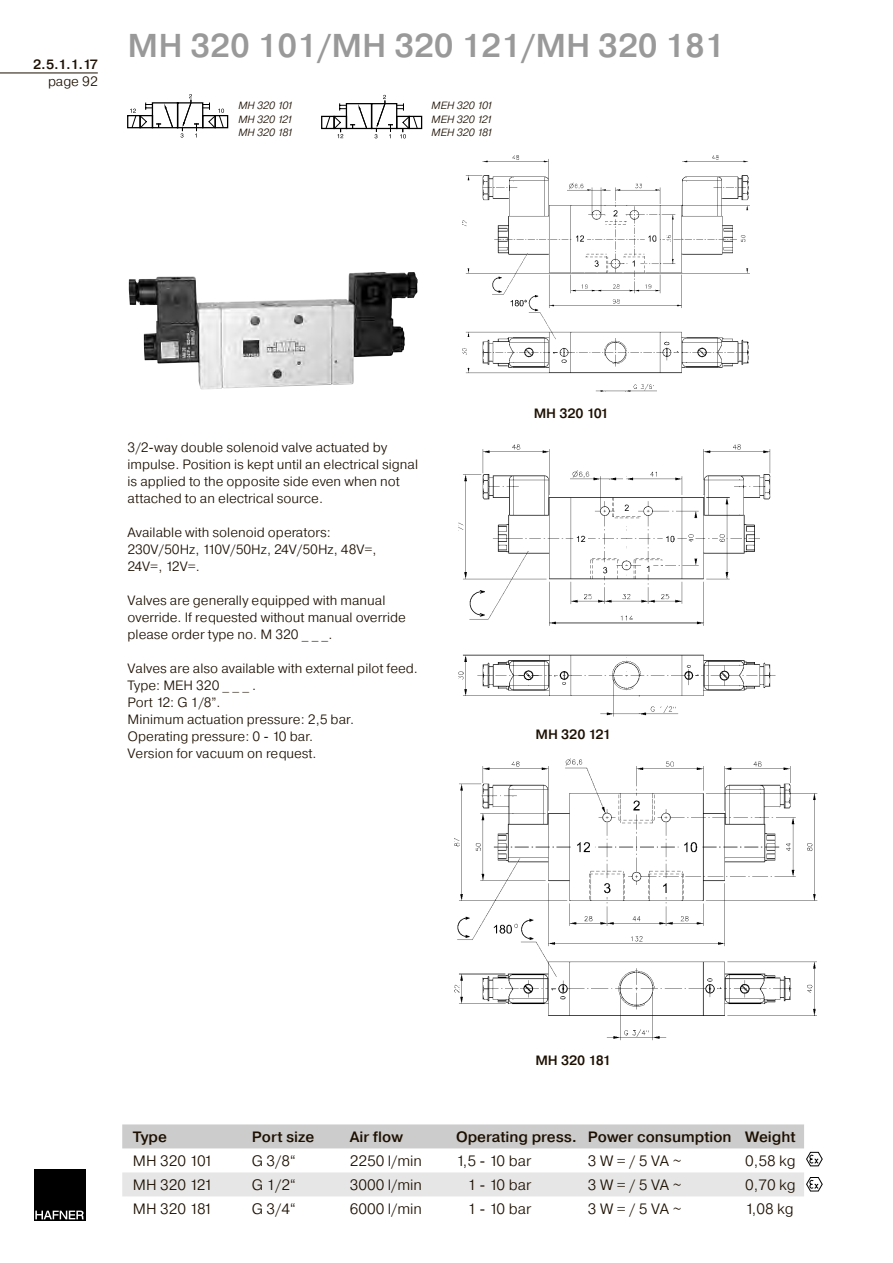
<style>
.page{position:relative;width:893px;height:1263px;background:#fff}
.page>*{position:absolute;margin:0;border:0;box-sizing:border-box;transform-origin:0 0}
.t1{font:500 33px "Pragmatica";color:#999}
.t2{font:300 15px "Pragmatica";color:#1c0f00}
.t3{font:500 15px "Pragmatica";color:#1c0f00}
.t4{font:300 13.5px/17px "Pragmatica";color:#1c0f00}
.t5{font:500 13.5px "Pragmatica";color:#1c0f00}
.t6{font:italic 300 10.5px/13.5px "Pragmatica";color:#1c0f00;text-align:justify}
</style>
<div class="page">
<div style="left:34px;top:1169px;width:51px;height:51px;background:#000"></div>
<svg style="left:35px;top:1210px;width:49px;height:9px"></svg>
<img style="left:128px;top:272px;width:289px;height:117px">
<div style="left:127px;top:115px;width:14px;height:13px;border:1px solid #000"></div>
<div style="left:215px;top:115px;width:13px;height:13px;border:1px solid #000"></div>
<svg style="left:130px;top:94px;width:94px;height:44px"></svg>
<img style="left:458px;top:444px;width:318px;height:273px">
<img style="left:462px;top:155px;width:288px;height:237px">
<img style="left:454px;top:758px;width:364px;height:283px">
<div style="left:321px;top:116px;width:14px;height:13px;border:1px solid #000"></div>
<div style="left:409px;top:116px;width:13px;height:13px;border:1px solid #000"></div>
<svg style="left:325px;top:95px;width:93px;height:43px"></svg>
<hr style="left:0;top:73px;width:98px;height:1px;background:#1c0f00">
<svg style="left:122px;top:1124px;width:701px;height:42px"></svg>
<div style="left:122px;top:1172px;width:701px;height:24px;background:#e6e6e6"></div>
<p class="t5" style="left:33px;top:56px;width:66px">2.5.1.1.17</p>
<p class="t4" style="left:48px;top:73px;width:51px">page 92</p>
<h1 class="t1" style="left:128px;top:25px;width:599px">MH 320 101/MH 320 121/MH 320 181</h1>
<p class="t6" style="left:238px;top:99px;width:57px">MH 320 101<br>MH 320 121<br>MH 320 181</p>
<p class="t6" style="left:432px;top:99px;width:63px">MEH 320 101<br>MEH 320 121<br>MEH 320 181</p>
<p class="t4" style="left:128px;top:438px;width:292px">3/2-way double solenoid valve actuated by impulse. Position is kept until an electrical signal is applied to the opposite side even when not attached to an electrical source.</p>
<p class="t4" style="left:128px;top:523px;width:251px">Available with solenoid operators:<br>230V/50Hz, 110V/50Hz, 24V/50Hz, 48V=,<br>24V=, 12V=.</p>
<p class="t4" style="left:128px;top:591px;width:280px">Valves are generally equipped with manual override. If requested without manual override please order type no. M 320 _ _ _.</p>
<p class="t4" style="left:128px;top:659px;width:292px">Valves are also available with external pilot feed.<br>Type: MEH 320 _ _ _ .<br>Port 12: G 1/8”.<br>Minimum actuation pressure: 2,5 bar.<br>Operating pressure: 0 - 10 bar.<br>Version for vacuum on request.</p>
<p class="t5" style="left:534px;top:404px;width:77px">MH 320 101</p>
<p class="t5" style="left:535px;top:726px;width:77px">MH 320 121</p>
<p class="t5" style="left:535px;top:1052px;width:77px">MH 320 181</p>
<p class="t3" style="left:133px;top:1128px;width:36px">Type</p>
<p class="t3" style="left:252px;top:1128px;width:64px">Port size</p>
<p class="t3" style="left:350px;top:1128px;width:55px">Air flow</p>
<p class="t3" style="left:456px;top:1128px;width:341px">Operating press. Power consumption Weight</p>
<p class="t2" style="left:133px;top:1152px;width:81px">MH 320 101</p>
<p class="t2" style="left:252px;top:1152px;width:45px">G 3/8“</p>
<p class="t2" style="left:350px;top:1152px;width:74px">2250 l/min</p>
<p class="t2" style="left:456px;top:1152px;width:77px">1,5 - 10 bar</p>
<p class="t2" style="left:588px;top:1152px;width:95px">3 W = / 5 VA ~</p>
<p class="t2" style="left:745px;top:1152px;width:52px">0,58 kg</p>
<p class="t2" style="left:133px;top:1176px;width:81px">MH 320 121</p>
<p class="t2" style="left:252px;top:1176px;width:45px">G 1/2“</p>
<p class="t2" style="left:350px;top:1176px;width:74px">3000 l/min</p>
<p class="t2" style="left:467px;top:1176px;width:65px">1 - 10 bar</p>
<p class="t2" style="left:588px;top:1176px;width:95px">3 W = / 5 VA ~</p>
<p class="t2" style="left:745px;top:1176px;width:52px">0,70 kg</p>
<p class="t2" style="left:133px;top:1200px;width:81px">MH 320 181</p>
<p class="t2" style="left:252px;top:1200px;width:45px">G 3/4“</p>
<p class="t2" style="left:350px;top:1200px;width:74px">6000 l/min</p>
<p class="t2" style="left:467px;top:1200px;width:65px">1 - 10 bar</p>
<p class="t2" style="left:588px;top:1200px;width:95px">3 W = / 5 VA ~</p>
<p class="t2" style="left:745px;top:1200px;width:50px">1,08 kg</p>
</div>
